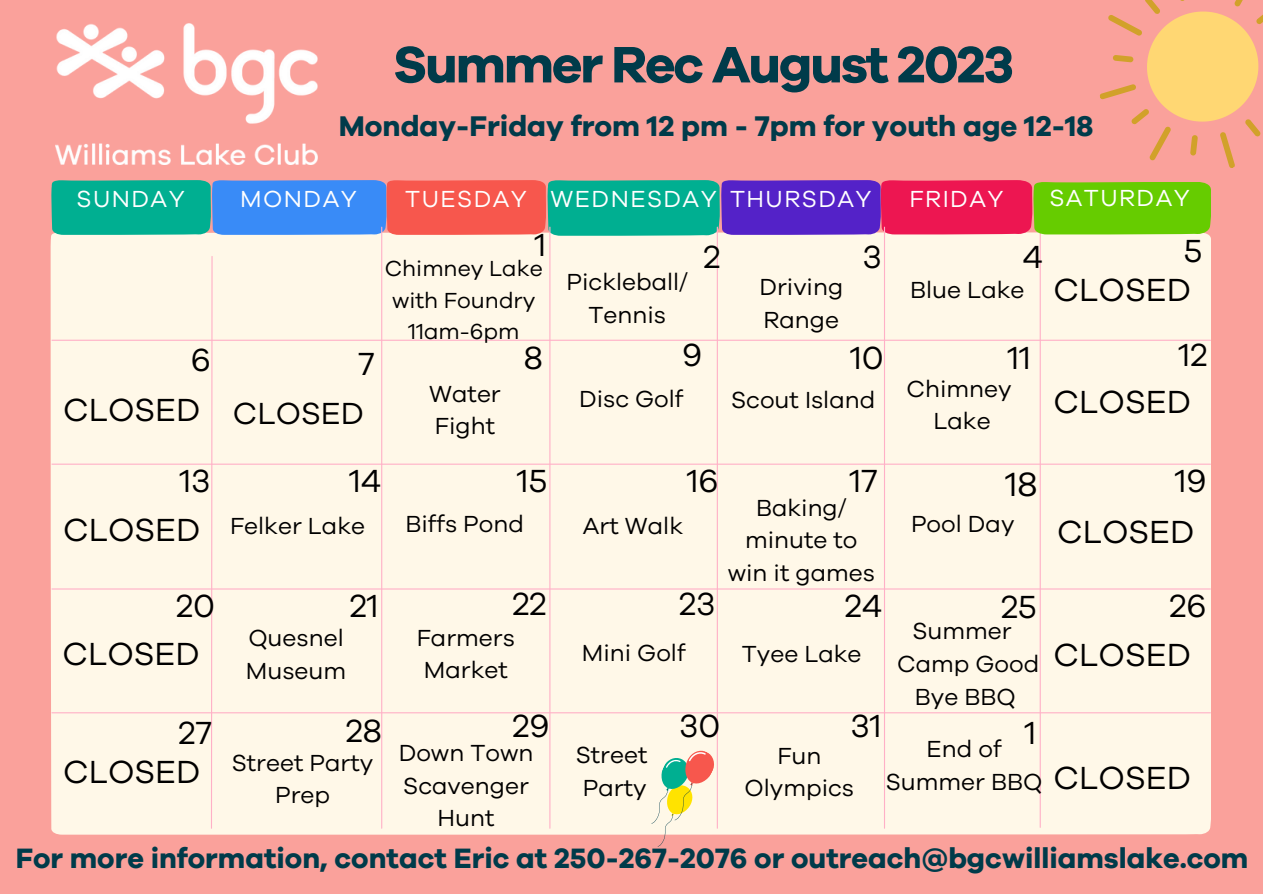
<style>
.page{position:relative;width:1263px;height:894px;background:#fff}
.page>*{position:absolute;margin:0;border:0;box-sizing:border-box;transform-origin:0 0}
.t1{font:700 52.8px "Galano Grotesque";letter-spacing:-.04em;color:#003b4a}
.t2{font:34.65px "Galano Grotesque";color:#000}
.t3{font:33px "Galano Grotesque";color:#000}
.t4{font:31.5px "Galano Grotesque";color:#000}
.t5{font:700 29.4px "Galano Grotesque";color:#003b4a}
.t6{font:700 28.95px "Galano Grotesque";color:#003b4a}
.t7{font:24px/32.5px "Galano Grotesque";color:#000;text-align:center}
.t8{font:24px "Galano Grotesque";letter-spacing:.06em;color:#fff}
.t9{font:22.5px/31.5px "Galano Grotesque";color:#000;text-align:center}
</style>
<div class="page">
<div style="left:0;top:0;width:1263px;height:893px;background:#faa19b"></div>
<div style="left:51px;top:236px;width:1160px;height:598px;background:#fff8e8"></div>
<hr style="left:381px;top:227px;width:1px;height:601px;background:#ffb0c7">
<hr style="left:52px;top:339px;width:1158px;height:2px;background:#ffb0c7">
<hr style="left:52px;top:463px;width:1158px;height:1px;background:#ffb0c7">
<hr style="left:52px;top:588px;width:1158px;height:1px;background:#ffb0c7">
<hr style="left:52px;top:712px;width:1158px;height:1px;background:#ffb0c7">
<svg style="left:210px;top:255px;width:3px;height:574px;background:#ffdcdb"></svg>
<hr style="left:549px;top:227px;width:1px;height:601px;background:#ffb0c7">
<hr style="left:717px;top:227px;width:1px;height:601px;background:#ffb0c7">
<hr style="left:884px;top:227px;width:1px;height:601px;background:#ffb0c7">
<hr style="left:1040px;top:227px;width:1px;height:600px;background:#ffb0c7">
<svg style="left:51px;top:0;width:1212px;height:236px;background:#da9e97"></svg>
<svg style="left:650px;top:745px;width:69px;height:102px;background:#e6d3b4"></svg>
<p class="t1" style="left:393px;top:30px;width:622px">Summer Rec August 2023</p>
<p class="t5" style="left:339px;top:106px;width:756px">Monday-Friday from 12 pm - 7pm for youth age 12-18</p>
<p class="t8" style="left:77px;top:182px;width:110px">SUNDAY</p>
<p class="t8" style="left:240px;top:182px;width:118px">MONDAY</p>
<p class="t8" style="left:405px;top:182px;width:123px">TUESDAY</p>
<p class="t8" style="left:551px;top:182px;width:168px">WEDNESDAY</p>
<p class="t8" style="left:730px;top:182px;width:143px">THURSDAY</p>
<p class="t8" style="left:910px;top:183px;width:95px">FRIDAY</p>
<p class="t8" style="left:1049px;top:182px;width:142px">SATURDAY</p>
<p class="t3" style="left:534px;top:223px;width:13px">1</p>
<p class="t9" style="left:385px;top:253px;width:160px">Chimney Lake</p>
<p class="t3" style="left:703px;top:235px;width:18px">2</p>
<p class="t3" style="left:863px;top:235px;width:21px">3</p>
<p class="t3" style="left:1022px;top:235px;width:22px">4</p>
<p class="t7" style="left:566px;top:266px;width:123px">Pickleball/</p>
<p class="t7" style="left:588px;top:299px;width:79px">Tennis</p>
<p class="t7" style="left:759px;top:271px;width:85px;text-align:left">Driving<br>Range</p>
<p class="t7" style="left:910px;top:274px;width:116px">Blue Lake</p>
<p class="t9" style="left:392px;top:284px;width:145px">with Foundry<br>11am-6pm</p>
<p class="t3" style="left:191px;top:338px;width:22px">6</p>
<p class="t3" style="left:524px;top:335px;width:21px">8</p>
<p class="t3" style="left:682px;top:333px;width:22px">9</p>
<p class="t3" style="left:850px;top:335px;width:35px">10</p>
<p class="t3" style="left:1007px;top:335px;width:25px">11</p>
<p class="t3" style="left:358px;top:342px;width:18px">7</p>
<p class="t3" style="left:63px;top:388px;width:139px">CLOSED</p>
<p class="t4" style="left:233px;top:392px;width:133px">CLOSED</p>
<p class="t7" style="left:429px;top:377px;width:73px">Water</p>
<p class="t7" style="left:435px;top:410px;width:62px">Fight</p>
<p class="t7" style="left:579px;top:383px;width:106px">Disc Golf</p>
<p class="t7" style="left:731px;top:384px;width:146px">Scout Island</p>
<p class="t7" style="left:906px;top:372px;width:107px">Chimney</p>
<p class="t7" style="left:933px;top:405px;width:59px">Lake</p>
<p class="t3" style="left:1184px;top:229px;width:20px">5</p>
<p class="t3" style="left:1054px;top:268px;width:139px">CLOSED</p>
<p class="t3" style="left:1179px;top:333px;width:30px">12</p>
<p class="t3" style="left:1054px;top:380px;width:139px">CLOSED</p>
<p class="t3" style="left:179px;top:459px;width:33px">13</p>
<p class="t3" style="left:63px;top:508px;width:139px">CLOSED</p>
<p class="t3" style="left:687px;top:459px;width:33px">16</p>
<p class="t3" style="left:349px;top:459px;width:34px">14</p>
<p class="t3" style="left:849px;top:458px;width:30px">17</p>
<p class="t3" style="left:517px;top:458px;width:32px">15</p>
<p class="t2" style="left:1005px;top:461px;width:34px">18</p>
<p class="t7" style="left:756px;top:491px;width:92px">Baking/</p>
<p class="t7" style="left:728px;top:524px;width:149px">minute to win it games</p>
<p class="t7" style="left:405px;top:508px;width:120px">Biffs Pond</p>
<p class="t7" style="left:911px;top:507px;width:105px">Pool Day</p>
<p class="t7" style="left:230px;top:510px;width:137px">Felker Lake</p>
<p class="t7" style="left:583px;top:510px;width:102px">Art Walk</p>
<p class="t3" style="left:1175px;top:459px;width:33px">19</p>
<p class="t3" style="left:1057px;top:510px;width:139px">CLOSED</p>
<p class="t3" style="left:176px;top:583px;width:40px">20</p>
<p class="t3" style="left:350px;top:583px;width:30px">21</p>
<p class="t3" style="left:512px;top:581px;width:35px">22</p>
<p class="t3" style="left:679px;top:581px;width:38px">23</p>
<p class="t3" style="left:1001px;top:584px;width:37px">25</p>
<p class="t3" style="left:845px;top:583px;width:39px">24</p>
<p class="t3" style="left:1169px;top:583px;width:39px">26</p>
<p class="t3" style="left:62px;top:631px;width:139px">CLOSED</p>
<p class="t7" style="left:246px;top:622px;width:102px;text-align:left">Quesnel<br>Museum</p>
<p class="t7" style="left:417px;top:621px;width:100px;text-align:left">Farmers<br>Market</p>
<p class="t7" style="left:582px;top:637px;width:105px">Mini Golf</p>
<p class="t7" style="left:742px;top:638px;width:121px">Tyee Lake</p>
<p class="t7" style="left:897px;top:615px;width:144px">Summer<br>Camp Good<br>Bye BBQ</p>
<p class="t3" style="left:1054px;top:632px;width:139px">CLOSED</p>
<p class="t3" style="left:512px;top:704px;width:39px">29</p>
<p class="t3" style="left:679px;top:704px;width:43px">30</p>
<p class="t3" style="left:850px;top:704px;width:33px">31</p>
<p class="t3" style="left:346px;top:708px;width:38px">28</p>
<p class="t3" style="left:178px;top:710px;width:35px">27</p>
<p class="t3" style="left:1024px;top:710px;width:13px">1</p>
<p class="t7" style="left:886px;top:732px;width:158px">End of<br>Summer BBQ</p>
<p class="t7" style="left:399px;top:736px;width:136px">Down Town<br>Scavenger<br>Hunt</p>
<p class="t7" style="left:576px;top:738px;width:73px">Street</p>
<p class="t7" style="left:583px;top:771px;width:65px">Party</p>
<p class="t7" style="left:745px;top:739px;width:111px">Fun<br>Olympics</p>
<p class="t7" style="left:232px;top:746px;width:143px">Street Party<br>Prep</p>
<p class="t3" style="left:63px;top:750px;width:139px">CLOSED</p>
<p class="t3" style="left:1054px;top:755px;width:139px">CLOSED</p>
<p class="t6" style="left:16px;top:838px;width:1234px">For more information, contact Eric at 250-267-2076 or outreach@bgcwilliamslake.com</p>
</div>
